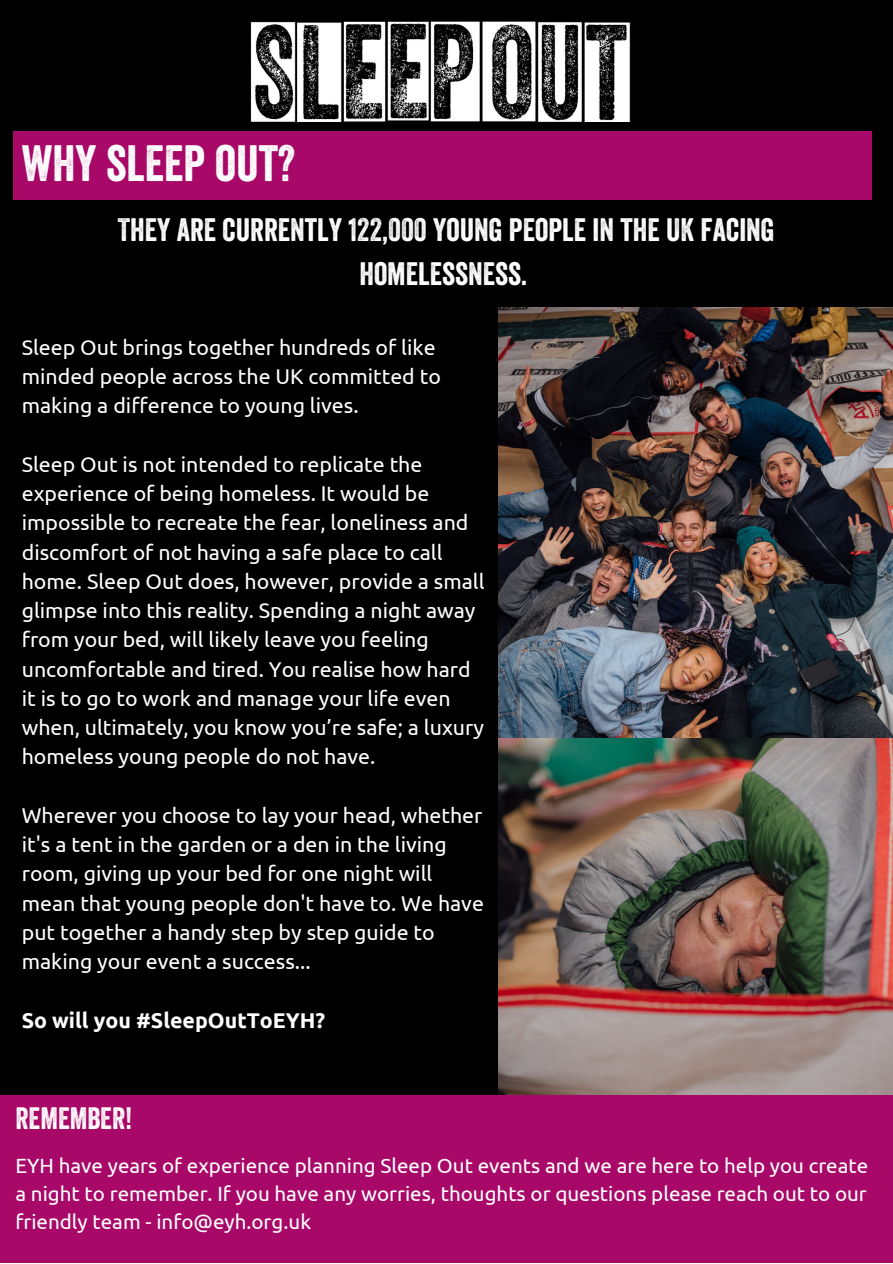
<style>
.page{position:relative;width:893px;height:1264px;background:#fff}
.page>*{position:absolute;margin:0;border:0;box-sizing:border-box;transform-origin:0 0}
.t1{font:49.5px "Veneer";color:#fefefe}
.t2{font:31.5px/43.8px "Veneer";color:#fff;text-align:center}
.t3{font:30px "Veneer";color:#fff}
.t4{font:21.3px/29.2px "Ubuntu";color:#fefefe}
.t5{font:700 21.3px "Ubuntu";color:#fefefe}
.t6{font:20.55px/28.3px "Ubuntu";color:#fff;text-align:justify}
</style>
<div class="page">
<div style="left:0;top:0;width:892px;height:1262px;background:#000"></div>
<div style="left:13px;top:131px;width:858px;height:69px;background:#a80969"></div>
<img style="left:250px;top:21px;width:381px;height:100px">
<img style="left:498px;top:307px;width:394px;height:431px">
<img style="left:498px;top:738px;width:394px;height:356px">
<div style="left:0;top:1094px;width:892px;height:168px;background:#a80969"></div>
<h1 class="t1" style="left:22px;top:145px;width:275px">WHY SLEEP OUT?</h1>
<h2 class="t2" style="left:118px;top:212px;width:658px">THEY ARE CURRENTLY 122,000 YOUNG PEOPLE IN THE UK FACING<br>HOMELESSNESS.</h2>
<p class="t4" style="left:22px;top:332px;width:420px">Sleep Out brings together hundreds of like minded people across the UK committed to making a difference to young lives.</p>
<p class="t4" style="left:22px;top:449px;width:464px">Sleep Out is not intended to replicate the experience of being homeless. It would be impossible to recreate the fear, loneliness and discomfort of not having a safe place to call home. Sleep Out does, however, provide a small glimpse into this reality. Spending a night away from your bed, will likely leave you feeling uncomfortable and tired. You realise how hard it is to go to work and manage your life even when, ultimately, you know you’re safe; a luxury homeless young people do not have.</p>
<p class="t4" style="left:22px;top:800px;width:463px">Wherever you choose to lay your head, whether it's a tent in the garden or a den in the living room, giving up your bed for one night will mean that young people don't have to. We have put together a handy step by step guide to making your event a success...</p>
<p class="t5" style="left:22px;top:1007px;width:305px">So will you #SleepOutToEYH?</p>
<h3 class="t3" style="left:15px;top:1107px;width:119px">REMEMBER!</h3>
<p class="t6" style="left:15px;top:1150px;width:854px">EYH have years of experience planning Sleep Out events and we are here to help you create a night to remember. If you have any worries, thoughts or questions please reach out to our friendly team - info@eyh.org.uk</p>
</div>
